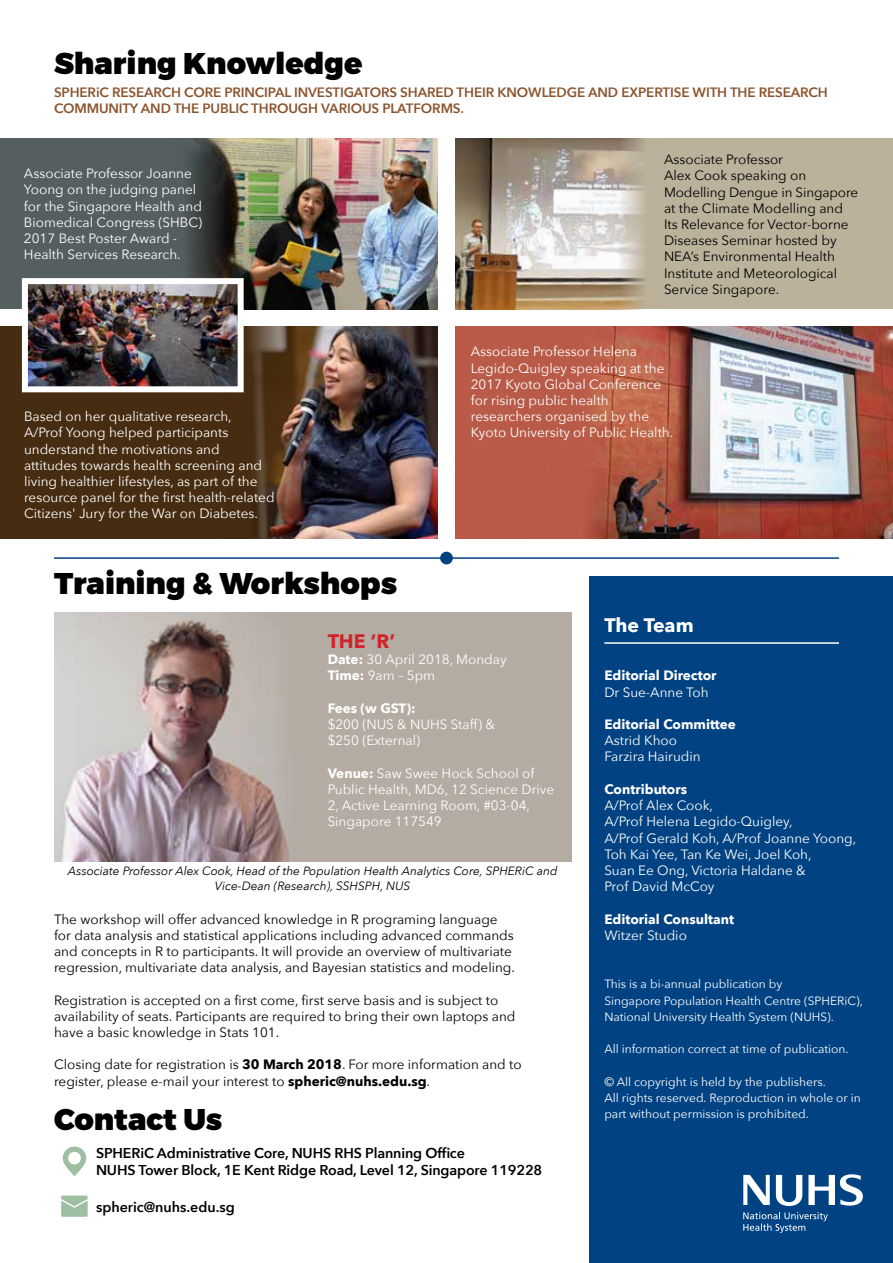
<style>
.page{position:relative;width:893px;height:1263px;background:#fff}
.page>*{position:absolute;margin:0;border:0;box-sizing:border-box;transform-origin:0 0}
.t1{font:900 30px "Montserrat";color:#000}
.t2{font:700 19.5px "Avenir Next";letter-spacing:-.005em;color:#fff}
.t3{font:700 19.5px "Avenir Next";color:#d2232a}
.t4{font:600 14.25px/17.1px "Avenir Next";letter-spacing:-.01em;color:#000}
.t5{font:13.5px/16.2px "Avenir Next";color:#fff}
.t6{font:13.5px/16.2px "Avenir Next";color:#000}
.t7{font:600 13.5px/16.2px "Avenir Next";letter-spacing:-.01em;color:#8a542e}
.t8{font:700 13.5px "Avenir Next";color:#fff}
.t9{font:12px/16.2px "Avenir Next";color:#fff}
.t10{font:italic 12px/15px "Avenir Next";color:#000;text-align:center}
.s1{font-weight:700}
</style>
<div class="page">
<svg style="left:63px;top:1146px;width:23px;height:30px"></svg>
<div style="left:507px;top:139px;width:386px;height:170px;background:#bcb19b"></div>
<div style="left:0;top:139px;width:437px;height:170px;background:#555f60"></div>
<img style="left:188px;top:139px;width:249px;height:170px">
<img style="left:455px;top:139px;width:190px;height:170px">
<div style="left:54px;top:612px;width:517px;height:249px;background:#b4aba2"></div>
<div style="left:455px;top:326px;width:438px;height:213px;background:#ba5b49"></div>
<img style="left:588px;top:326px;width:305px;height:213px">
<img style="left:54px;top:612px;width:235px;height:249px">
<hr style="left:54px;top:557px;width:785px;height:2px;background:#004282">
<div style="left:440px;top:552px;width:13px;height:12px;background:#004282;border-radius:50%"></div>
<div style="left:0;top:326px;width:437px;height:213px;background:#462c11"></div>
<img style="left:220px;top:326px;width:217px;height:213px">
<img style="left:29px;top:285px;width:208px;height:100px">
<div style="left:22px;top:278px;width:222px;height:114px;border:6px solid #fff"></div>
<svg style="left:61px;top:1195px;width:27px;height:22px"></svg>
<div style="left:589px;top:576px;width:304px;height:687px;background:#004282"></div>
<svg style="left:743px;top:1174px;width:120px;height:32px"></svg>
<svg style="left:743px;top:1212px;width:85px;height:21px"></svg>
<hr style="left:604px;top:642px;width:235px;height:2px;background:#fff">
<h1 class="t1" style="left:54px;top:45px;width:310px">Sharing Knowledge</h1>
<p class="t7" style="left:54px;top:84px;width:775px">SPHERiC RESEARCH CORE PRINCIPAL INVESTIGATORS SHARED THEIR KNOWLEDGE AND EXPERTISE WITH THE RESEARCH<br>COMMUNITY AND THE PUBLIC THROUGH VARIOUS PLATFORMS.</p>
<p class="t5" style="left:24px;top:165px;width:180px">Associate Professor Joanne<br>Yoong on the judging panel for the Singapore Health and<br>Biomedical Congress (SHBC)<br>2017 Best Poster Award -<br>Health Services Research.</p>
<p class="t5" style="left:24px;top:408px;width:252px">Based on her qualitative research,<br>A/Prof Yoong helped participants understand the motivations and attitudes towards health screening and living healthier lifestyles, as part of the resource panel for the first health-related Citizens' Jury for the War on Diabetes.</p>
<h1 class="t1" style="left:54px;top:564px;width:345px">Training &amp; Workshops</h1>
<p class="t6" style="left:664px;top:151px;width:196px">Associate Professor<br>Alex Cook speaking on<br>Modelling Dengue in Singapore at the Climate Modelling and<br>Its Relevance for Vector-borne<br>Diseases Seminar hosted by<br>NEA’s Environmental Health<br>Institute and Meteorological<br>Service Singapore.</p>
<p class="t5" style="left:471px;top:343px;width:204px">Associate Professor Helena<br>Legido-Quigley speaking at the<br>2017 Kyoto Global Conference for rising public health researchers organised by the<br>Kyoto University of Public Health.</p>
<h2 class="t3" style="left:328px;top:624px;width:69px">THE ‘R’</h2>
<p class="t5" style="left:328px;top:651px;width:180px"><span class="s1">Date:</span> 30 April 2018, Monday<br><span class="s1">Time:</span> 9am – 5pm</p>
<p class="t8" style="left:328px;top:696px;width:89px">Fees (w GST):</p>
<p class="t5" style="left:328px;top:716px;width:169px">$200 (NUS &amp; NUHS Staff) &amp; $250 (External)</p>
<p class="t5" style="left:328px;top:764px;width:228px"><span class="s1">Venue:</span> Saw Swee Hock School of<br>Public Health, MD6, 12 Science Drive<br>2, Active Learning Room, #03-04,<br>Singapore 117549</p>
<p class="t10" style="left:68px;top:863px;width:491px">Associate Professor Alex Cook, Head of the Population Health Analytics Core, SPHERiC and<br>Vice-Dean (Research), SSHSPH, NUS</p>
<p class="t6" style="left:54px;top:910px;width:462px">The workshop will offer advanced knowledge in R programing language for data analysis and statistical applications including advanced commands and concepts in R to participants. It will provide an overview of multivariate regression, multivariate data analysis, and Bayesian statistics and modeling.</p>
<p class="t6" style="left:54px;top:991px;width:463px">Registration is accepted on a first come, first serve basis and is subject to availability of seats. Participants are required to bring their own laptops and have a basic knowledge in Stats 101.</p>
<p class="t6" style="left:54px;top:1056px;width:469px">Closing date for registration is <span class="s1">30 March 2018</span>. For more information and to register, please e-mail your interest to <span class="s1">spheric@nuhs.edu.sg</span>.</p>
<h1 class="t1" style="left:54px;top:1101px;width:170px">Contact Us</h1>
<p class="t4" style="left:96px;top:1144px;width:448px">SPHERiC Administrative Core, NUHS RHS Planning Office<br>NUHS Tower Block, 1E Kent Ridge Road, Level 12, Singapore 119228</p>
<p class="t4" style="left:96px;top:1198px;width:140px">spheric@nuhs.edu.sg</p>
<h2 class="t2" style="left:605px;top:608px;width:91px">The Team</h2>
<p class="t8" style="left:604px;top:664px;width:114px">Editorial Director</p>
<p class="t5" style="left:604px;top:683px;width:106px">Dr Sue-Anne Toh</p>
<p class="t8" style="left:604px;top:713px;width:133px">Editorial Committee</p>
<p class="t5" style="left:604px;top:732px;width:98px">Astrid Khoo<br>Farzira Hairudin</p>
<p class="t8" style="left:604px;top:777px;width:84px">Contributors</p>
<p class="t5" style="left:604px;top:797px;width:253px">A/Prof Alex Cook,<br>A/Prof Helena Legido-Quigley,<br>A/Prof Gerald Koh, A/Prof Joanne Yoong,<br>Toh Kai Yee, Tan Ke Wei, Joel Koh,<br>Suan Ee Ong, Victoria Haldane &amp;<br>Prof David McCoy</p>
<p class="t8" style="left:604px;top:907px;width:131px">Editorial Consultant</p>
<p class="t5" style="left:604px;top:926px;width:84px">Witzer Studio</p>
<p class="t9" style="left:604px;top:975px;width:260px">This is a bi-annual publication by<br>Singapore Population Health Centre (SPHERiC),<br>National University Health System (NUHS).</p>
<p class="t9" style="left:604px;top:1040px;width:246px">All information correct at time of publication.</p>
<p class="t9" style="left:604px;top:1073px;width:258px">© All copyright is held by the publishers.<br>All rights reserved. Reproduction in whole or in part without permission is prohibited.</p>
</div>
